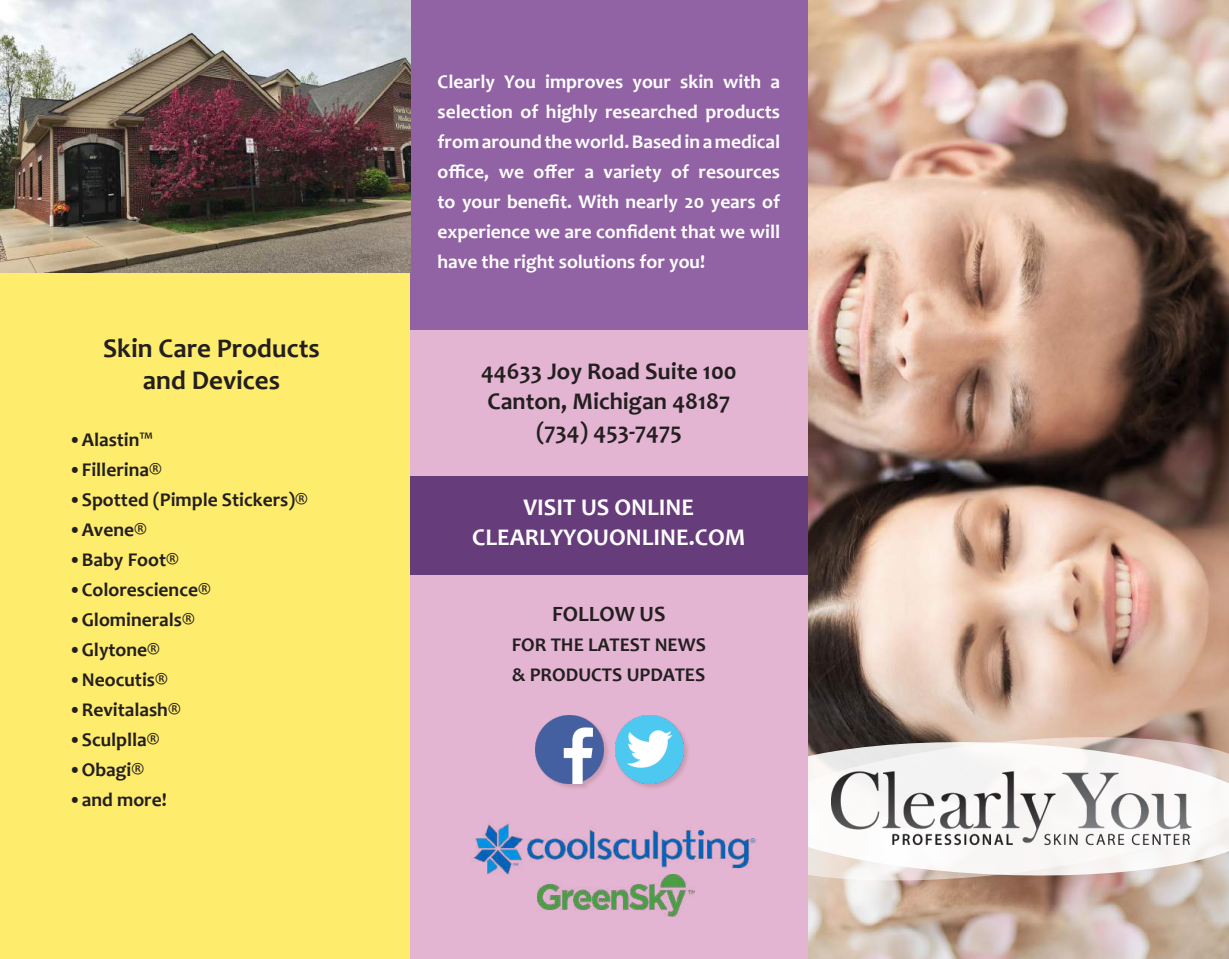
<style>
.page{position:relative;width:1229px;height:959px;background:#fff}
.page>*{position:absolute;margin:0;border:0;box-sizing:border-box;transform-origin:0 0}
.t1{font:700 27px/32.4px "Candara";color:#231f20;text-align:center}
.t2{font:700 24px/30px "Candara";color:#231f20;text-align:center}
.t3{font:700 24px/30px "Candara";color:#fff;text-align:center}
.t4{font:700 21.9px "Candara";color:#231f20}
.t5{font:700 19.5px/30px "Candara";color:#fff;text-align:justify}
.t6{font:700 19.5px/30px "Candara";color:#231f20}
</style>
<div class="page">
<img style="left:808px;top:0;width:420px;height:958px">
<svg style="left:808px;top:727px;width:420px;height:163px;background:#af9586"></svg>
<svg style="left:808px;top:737px;width:420px;height:143px;fill:#f6f4f3"></svg>
<div style="left:0;top:14px;width:411px;height:944px;background:#feec6d"></div>
<div style="left:410px;top:14px;width:398px;height:944px;background:#e4b5d2"></div>
<div style="left:410px;top:0;width:398px;height:330px;background:#9263a4"></div>
<div style="left:410px;top:476px;width:398px;height:99px;background:#673c7b"></div>
<img style="left:0;top:0;width:410px;height:273px">
<img style="left:537px;top:889px;width:157px;height:27px">
<img style="left:473px;top:823px;width:283px;height:66px">
<div style="left:536px;top:715px;width:74px;height:75px;background:#c195aa;opacity:.75"></div>
<img style="left:536px;top:715px;width:68px;height:68px">
<div style="left:615px;top:715px;width:75px;height:75px;background:#c195aa;opacity:.75"></div>
<img style="left:615px;top:715px;width:68px;height:68px">
<img style="left:831px;top:771px;width:360px;height:77px">
<h1 class="t1" style="left:103px;top:332px;width:218px">Skin Care Products and Devices</h1>
<p class="t6" style="left:68px;top:424px;width:86px">•Alastin™</p>
<p class="t6" style="left:68px;top:454px;width:95px">•Fillerina®</p>
<p class="t6" style="left:68px;top:484px;width:241px">•Spotted (Pimple Stickers)®</p>
<p class="t6" style="left:68px;top:514px;width:80px">•Avene®</p>
<p class="t6" style="left:68px;top:544px;width:112px">•Baby Foot®</p>
<p class="t6" style="left:68px;top:574px;width:144px">•Colorescience®</p>
<p class="t6" style="left:68px;top:604px;width:128px">•Glominerals®</p>
<p class="t6" style="left:68px;top:634px;width:93px">•Glytone®</p>
<p class="t6" style="left:68px;top:664px;width:101px">•Neocutis®</p>
<p class="t6" style="left:68px;top:694px;width:114px">•Revitalash®</p>
<p class="t6" style="left:68px;top:724px;width:93px">•Sculplla®</p>
<p class="t6" style="left:68px;top:754px;width:77px">•Obagi®</p>
<p class="t6" style="left:68px;top:784px;width:100px">•and more!</p>
<p class="t5" style="left:437px;top:66px;width:344px">Clearly You improves your skin with a selection of highly researched products from around the world. Based in a medical office, we offer a variety of resources to your benefit. With nearly 20 years of experience we are confident that we will have the right solutions for you!</p>
<p class="t2" style="left:481px;top:356px;width:257px">44633 Joy Road Suite 100<br>Canton, Michigan 48187 (734) 453-7475</p>
<p class="t3" style="left:472px;top:491px;width:275px">VISIT US ONLINE<br>CLEARLYYOUONLINE.COM</p>
<p class="t4" style="left:552px;top:600px;width:115px">FOLLOW US</p>
<p class="t6" style="left:511px;top:629px;width:196px">FOR THE LATEST NEWS &amp; PRODUCTS UPDATES</p>
</div>
